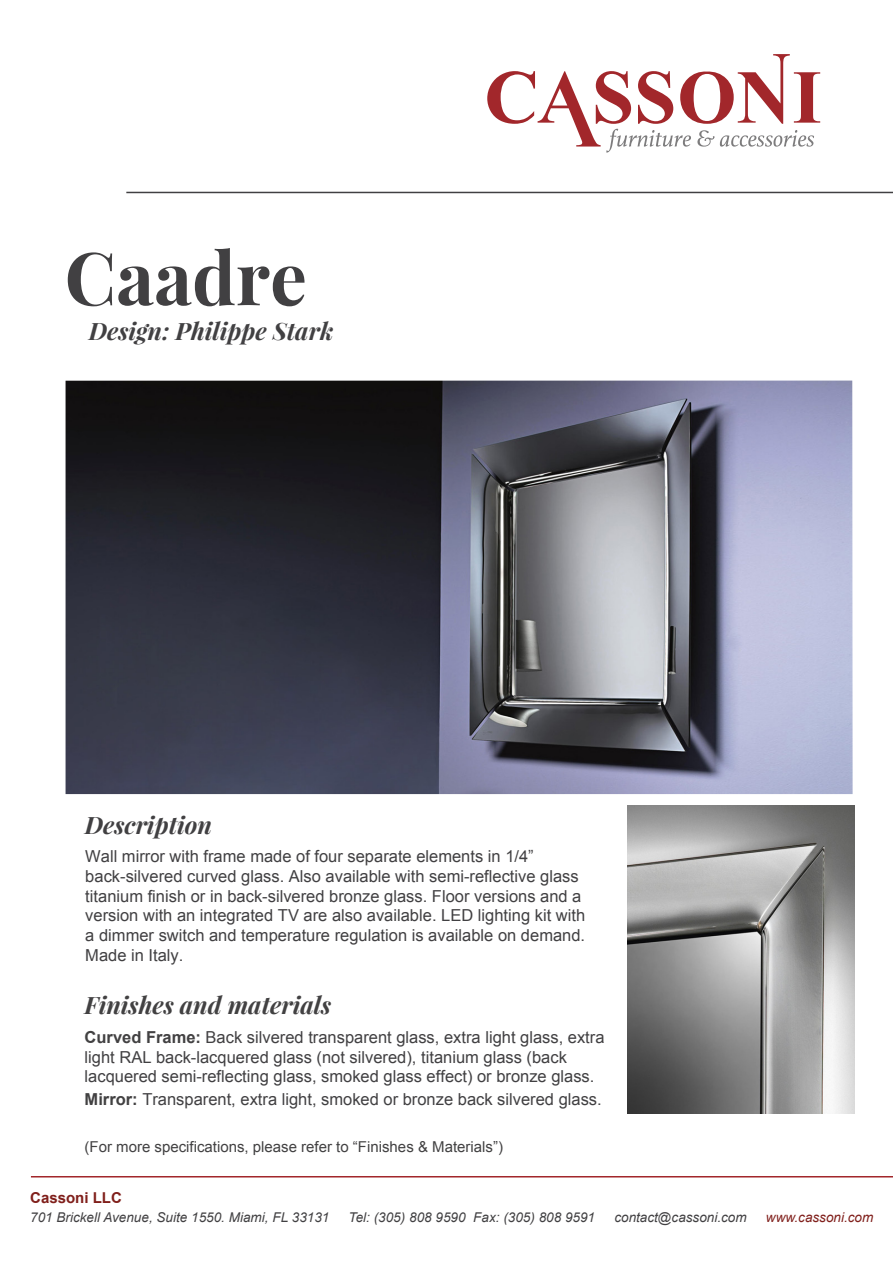
<style>
.page{position:relative;width:893px;height:1263px;background:#fff}
.page>*{position:absolute;margin:0;border:0;box-sizing:border-box;transform-origin:0 0}
.t1{font:700 73.2px "Playfair Display";color:#414042}
.t2{font:italic 700 24px "Playfair Display";color:#414042}
.t3{font:italic 700 24px "Playfair Display";color:#424142}
.t4{font:16.5px/19.8px "Arial";color:#414042}
.t5{font:15px "Arial";color:#424142}
.t6{font:700 15px "Arial";color:#801f1b}
.t7{font:italic 13.5px "Arial";color:#414042}
.t8{font:italic 13.5px "Arial";color:#801f1b}
.s1{font-weight:700;color:#424142}
</style>
<div class="page">
<hr style="left:31px;top:1176px;width:862px;height:1px;background:#a2272b">
<hr style="left:126px;top:192px;width:767px;height:1px;background:#414042">
<svg style="left:487px;top:54px;width:333px;height:99px"></svg>
<img style="left:66px;top:381px;width:787px;height:413px">
<img style="left:628px;top:805px;width:226px;height:309px">
<h1 class="t1" style="left:65px;top:232px;width:244px">Caadre</h1>
<h2 class="t2" style="left:89px;top:315px;width:246px">Design: Philippe Stark</h2>
<h2 class="t2" style="left:85px;top:808px;width:129px">Description</h2>
<p class="t4" style="left:85px;top:846px;width:501px">Wall mirror with frame made of four separate elements in 1/4” back-silvered curved glass. Also available with semi-reflective glass titanium finish or in back-silvered bronze glass. Floor versions and a version with an integrated TV are also available. LED lighting kit with a dimmer switch and temperature regulation is available on demand.<br>Made in Italy.</p>
<h2 class="t3" style="left:85px;top:988px;width:248px">Finishes and materials</h2>
<p class="t4" style="left:85px;top:1027px;width:521px"><span class="s1">Curved Frame:</span> Back silvered transparent glass, extra light glass, extra light RAL back-lacquered glass (not silvered), titanium glass (back lacquered semi-reflecting glass, smoked glass effect) or bronze glass.</p>
<p class="t4" style="left:85px;top:1089px;width:519px"><span class="s1">Mirror:</span> Transparent, extra light, smoked or bronze back silvered glass.</p>
<p class="t5" style="left:85px;top:1137px;width:420px">(For more specifications, please refer to “Finishes &amp; Materials”)</p>
<p class="t6" style="left:30px;top:1187px;width:93px">Cassoni LLC</p>
<p class="t7" style="left:30px;top:1209px;width:301px">701 Brickell Avenue, Suite 1550. Miami, FL 33131</p>
<p class="t7" style="left:349px;top:1209px;width:248px">Tel: (305) 808 9590 Fax: (305) 808 9591</p>
<p class="t7" style="left:614px;top:1209px;width:134px">contact@cassoni.com</p>
<p class="t8" style="left:766px;top:1209px;width:109px">www.cassoni.com</p>
</div>
